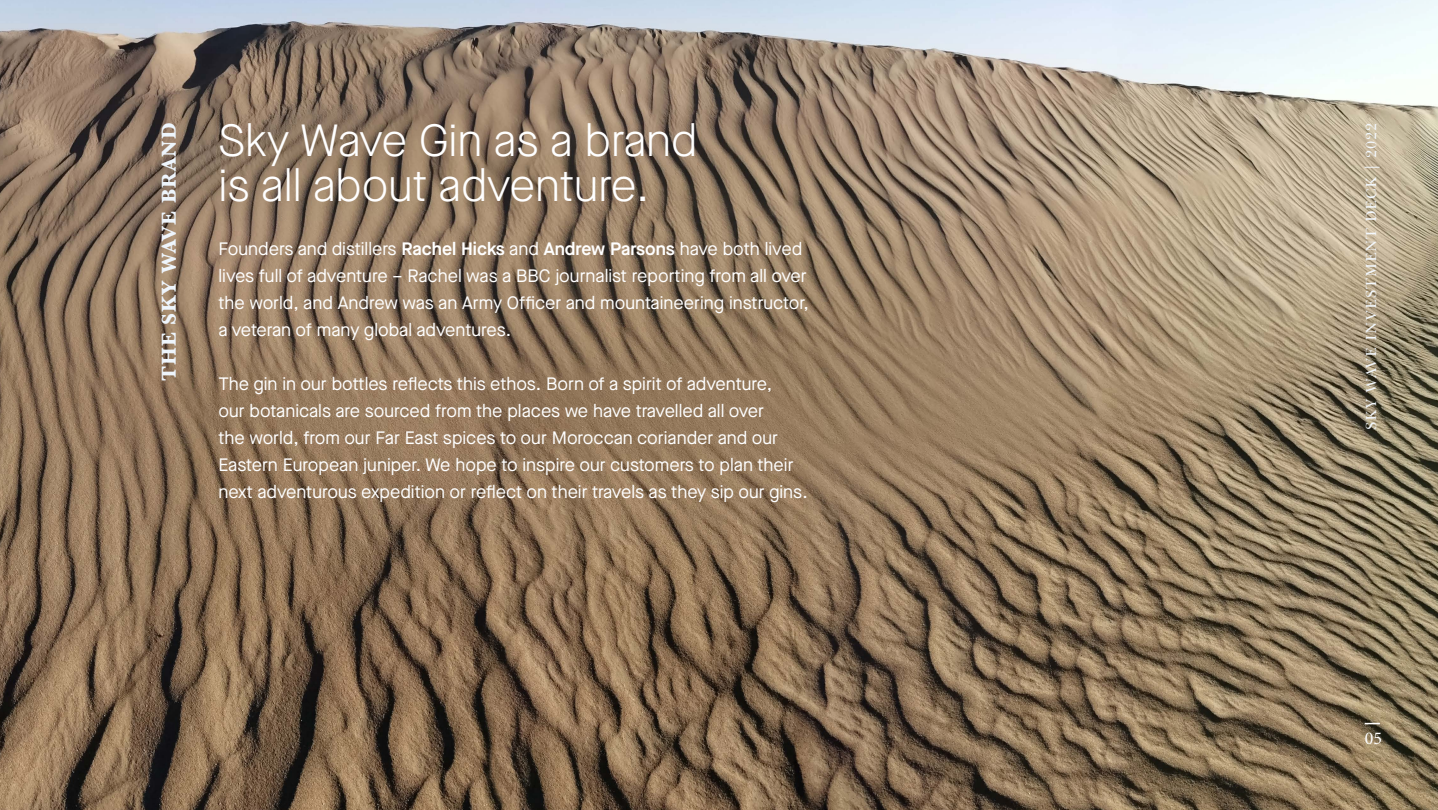
<style>
.page{position:relative;width:1438px;height:810px;background:#fff}
.page>*{position:absolute;margin:0;border:0;box-sizing:border-box;transform-origin:0 0}
.t1{font:300 45px/45px "Maison Neue";color:#fff}
.t2{font:700 21px "Baskerville";letter-spacing:.05em;color:#eef5fc}
.t3{font:18px/27px "Maison Neue";color:#fff}
.t4{font:18px "Minion Pro";color:#fff}
.t5{font:15px "Baskerville BT";letter-spacing:.05em;color:#f3f8fd}
.s1{font-weight:600}
</style>
<div class="page">
<img style="left:0;top:0;width:1437px;height:810px">
<svg style="left:1364px;top:723px;width:15px;height:1px"></svg>
<p class="t2" style="left:154px;top:381px;width:260px;rotate:-90deg">THE SKY WAVE BRAND</p>
<h1 class="t1" style="left:218px;top:118px;width:480px">Sky Wave Gin as a brand is all about adventure.</h1>
<p class="t3" style="left:218px;top:235px;width:592px">Founders and distillers <span class="s1">Rachel Hicks</span> and <span class="s1">Andrew Parsons</span> have both lived lives full of adventure – Rachel was a BBC journalist reporting from all over the world, and Andrew was an Army Officer and mountaineering instructor, a veteran of many global adventures.</p>
<p class="t3" style="left:218px;top:370px;width:590px">The gin in our bottles reflects this ethos. Born of a spirit of adventure,<br>our botanicals are sourced from the places we have travelled all over<br>the world, from our Far East spices to our Moroccan coriander and our Eastern European juniper. We hope to inspire our customers to plan their next adventurous expedition or reflect on their travels as they sip our gins.</p>
<p class="t5" style="left:1361px;top:430px;width:309px;rotate:-90deg">SKY WAVE INVESTMENT DECK | 2022</p>
<p class="t4" style="left:1364px;top:727px;width:19px">05</p>
</div>
